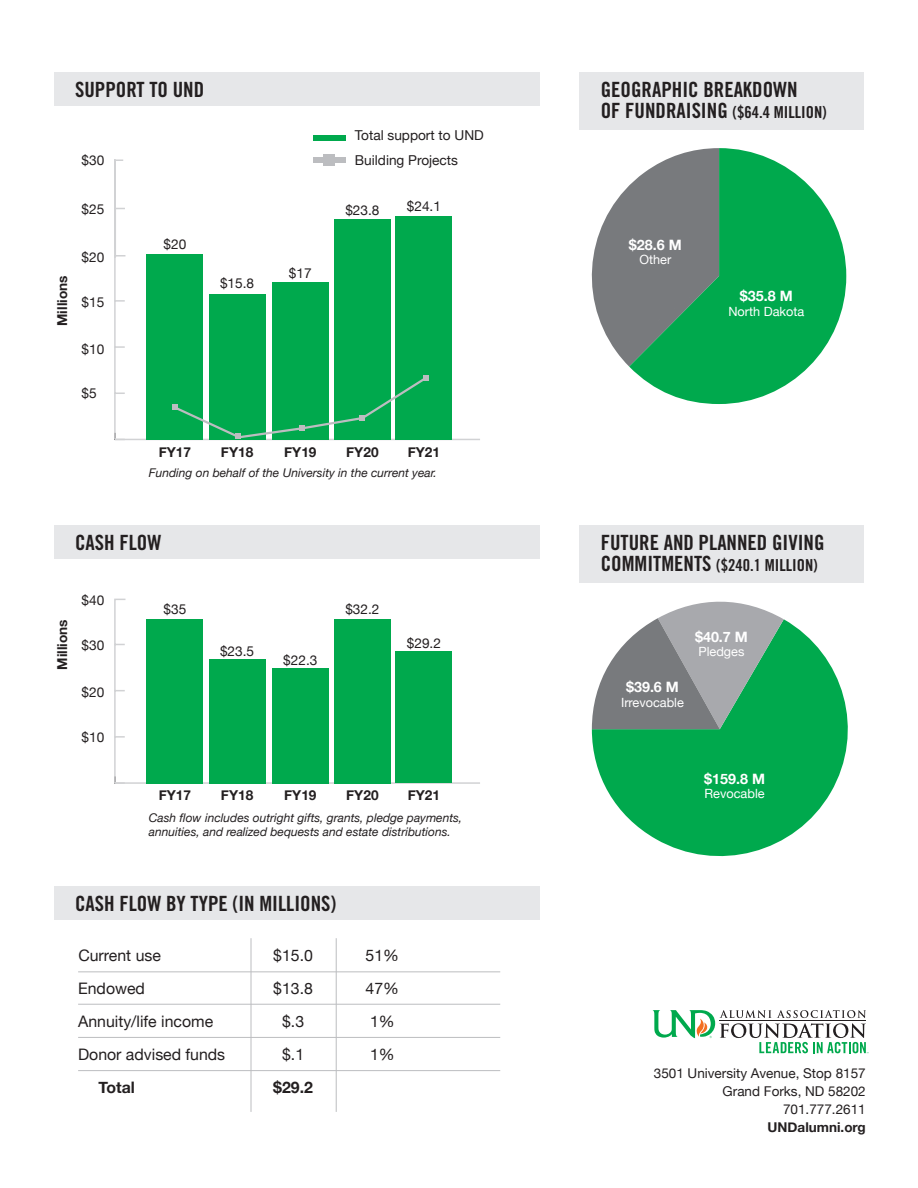
<style>
.page{position:relative;width:918px;height:1188px;background:#fff}
.page>*{position:absolute;margin:0;border:0;box-sizing:border-box;transform-origin:0 0}
.t1{font:21px "Trade Gothic LT Pro Bd Cn 20";color:#231f20}
.t2{font:16.5px "Trade Gothic LT Pro Bd Cn 20";color:#231f20}
.t3{font:15.9px "Helvetica Neue";color:#231f20}
.t4{font:700 15.9px "Helvetica Neue";color:#231f20}
.t5{font:700 14.25px "Helvetica Neue";color:#fff}
.t6{font:13.65px "Helvetica Neue";color:#231f20}
.t7{font:700 13.65px "Helvetica Neue";color:#231f20}
.BodyCopy{font:13.5px "Helvetica Neue";color:#231f20}
.BodyCopy-2{font:700 13.5px "Helvetica Neue";color:#231f20}
.t8{font:12.75px "Helvetica Neue";color:#fff}
.t9{font:italic 12px/14.4px "Helvetica Neue";color:#231f20}
.s1{font-size:21px}
</style>
<div class="page">
<svg style="left:591px;top:186px;width:38px;height:181px"></svg>
<svg style="left:629px;top:148px;width:217px;height:256px;fill:#00a94d"></svg>
<hr style="left:115px;top:782px;width:365px;height:2px;background:#d1d2d4">
<svg style="left:114px;top:598px;width:13px;height:186px"></svg>
<div style="left:147px;top:619px;width:56px;height:164px;background:#00a94d"></div>
<div style="left:334px;top:619px;width:57px;height:164px;background:#00a94d"></div>
<div style="left:209px;top:659px;width:56px;height:124px;background:#00a94d"></div>
<div style="left:272px;top:668px;width:56px;height:115px;background:#00a94d"></div>
<div style="left:396px;top:651px;width:56px;height:132px;background:#00a94d"></div>
<div style="left:54px;top:72px;width:486px;height:34px;background:#e6e7e9"></div>
<div style="left:54px;top:526px;width:486px;height:33px;background:#e6e7e9"></div>
<div style="left:54px;top:886px;width:486px;height:34px;background:#e6e7e9"></div>
<div style="left:580px;top:72px;width:284px;height:58px;background:#e6e7e9"></div>
<div style="left:580px;top:526px;width:284px;height:57px;background:#e6e7e9"></div>
<svg style="left:653px;top:1010px;width:216px;height:43px"></svg>
<hr style="left:251px;top:938px;width:1px;height:174px;background:#bcbdc0">
<hr style="left:336px;top:938px;width:1px;height:174px;background:#bcbdc0">
<hr style="left:78px;top:972px;width:422px;height:1px;background:#bcbdc0">
<hr style="left:78px;top:1004px;width:422px;height:1px;background:#bcbdc0">
<hr style="left:78px;top:1037px;width:422px;height:1px;background:#bcbdc0">
<hr style="left:78px;top:1070px;width:422px;height:1px;background:#bcbdc0">
<svg style="left:592px;top:619px;width:256px;height:238px;fill:#00a94d"></svg>
<svg style="left:592px;top:601px;width:192px;height:128px"></svg>
<div style="left:313px;top:136px;width:33px;height:5px;background:#00a94d"></div>
<hr style="left:115px;top:439px;width:365px;height:1px;background:#d1d2d4">
<div style="left:147px;top:254px;width:56px;height:186px;background:#00a94d"></div>
<div style="left:334px;top:220px;width:57px;height:220px;background:#00a94d"></div>
<div style="left:209px;top:294px;width:56px;height:146px;background:#00a94d"></div>
<div style="left:272px;top:282px;width:56px;height:158px;background:#00a94d"></div>
<div style="left:396px;top:216px;width:56px;height:224px;background:#00a94d"></div>
<svg style="left:114px;top:159px;width:13px;height:282px"></svg>
<div style="left:313px;top:158px;width:33px;height:5px;background:#bcbdc0"></div>
<div style="left:323px;top:154px;width:12px;height:12px;background:#bcbdc0"></div>
<svg style="left:172px;top:375px;width:257px;height:65px"></svg>
<p class="t1" style="left:75px;top:77px;width:131px">SUPPORT TO UND</p>
<p class="t6" style="left:82px;top:150px;width:24px">$30</p>
<p class="t7" style="left:52px;top:326px;width:52px;rotate:-90deg">Millions</p>
<p class="t6" style="left:82px;top:199px;width:24px">$25</p>
<p class="t6" style="left:82px;top:247px;width:24px">$20</p>
<p class="t6" style="left:82px;top:292px;width:24px">$15</p>
<p class="t6" style="left:82px;top:339px;width:24px">$10</p>
<p class="t6" style="left:82px;top:384px;width:17px">$5</p>
<p class="t6" style="left:164px;top:234px;width:24px">$20</p>
<p class="t6" style="left:220px;top:273px;width:36px">$15.8</p>
<p class="t6" style="left:289px;top:263px;width:24px">$17</p>
<p class="t6" style="left:355px;top:126px;width:130px">Total support to UND</p>
<p class="t6" style="left:355px;top:150px;width:105px">Building Projects</p>
<p class="t6" style="left:345px;top:200px;width:36px">$23.8</p>
<p class="t6" style="left:407px;top:196px;width:36px">$24.1</p>
<p class="t7" style="left:159px;top:441px;width:34px">FY17</p>
<p class="t7" style="left:221px;top:441px;width:34px">FY18</p>
<p class="t7" style="left:284px;top:441px;width:34px">FY19</p>
<p class="t7" style="left:346px;top:441px;width:34px">FY20</p>
<p class="t7" style="left:408px;top:441px;width:34px">FY21</p>
<p class="t9" style="left:149px;top:466px;width:290px">Funding on behalf of the University in the current year.</p>
<p class="t1" style="left:75px;top:530px;width:88px">CASH FLOW</p>
<p class="t7" style="left:52px;top:670px;width:52px;rotate:-90deg">Millions</p>
<p class="t6" style="left:82px;top:590px;width:24px">$40</p>
<p class="t6" style="left:82px;top:636px;width:24px">$30</p>
<p class="t6" style="left:82px;top:682px;width:24px">$20</p>
<p class="t6" style="left:82px;top:727px;width:24px">$10</p>
<p class="t6" style="left:164px;top:599px;width:24px">$35</p>
<p class="t6" style="left:345px;top:600px;width:36px">$32.2</p>
<p class="t6" style="left:220px;top:642px;width:36px">$23.5</p>
<p class="t6" style="left:283px;top:651px;width:36px">$22.3</p>
<p class="t6" style="left:407px;top:633px;width:36px">$29.2</p>
<p class="t7" style="left:159px;top:785px;width:34px">FY17</p>
<p class="t7" style="left:221px;top:785px;width:34px">FY18</p>
<p class="t7" style="left:284px;top:785px;width:34px">FY19</p>
<p class="t7" style="left:346px;top:785px;width:34px">FY20</p>
<p class="t7" style="left:408px;top:785px;width:34px">FY21</p>
<p class="t9" style="left:149px;top:811px;width:315px">Cash flow includes outright gifts, grants, pledge payments, annuities, and realized bequests and estate distributions.</p>
<p class="t1" style="left:75px;top:891px;width:263px">CASH FLOW BY TYPE (IN MILLIONS)</p>
<p class="t3" style="left:78px;top:944px;width:84px">Current use</p>
<p class="t3" style="left:78px;top:977px;width:68px">Endowed</p>
<p class="t3" style="left:78px;top:1009px;width:137px">Annuity/life income</p>
<p class="t3" style="left:78px;top:1043px;width:149px">Donor advised funds</p>
<p class="t4" style="left:98px;top:1075px;width:38px">Total</p>
<p class="t3" style="left:273px;top:944px;width:41px">$15.0</p>
<p class="t3" style="left:366px;top:944px;width:35px">51%</p>
<p class="t3" style="left:273px;top:977px;width:41px">$13.8</p>
<p class="t3" style="left:366px;top:977px;width:35px">47%</p>
<p class="t3" style="left:282px;top:1009px;width:24px">$.3</p>
<p class="t3" style="left:370px;top:1009px;width:26px">1%</p>
<p class="t3" style="left:282px;top:1043px;width:24px">$.1</p>
<p class="t3" style="left:370px;top:1043px;width:26px">1%</p>
<p class="t4" style="left:273px;top:1075px;width:41px">$29.2</p>
<p class="t1" style="left:601px;top:77px;width:199px">GEOGRAPHIC BREAKDOWN</p>
<p class="t2" style="left:601px;top:102px;width:228px"><span class="s1">OF FUNDRAISING</span> ($64.4 MILLION)</p>
<p class="t5" style="left:629px;top:234px;width:54px">$28.6 M</p>
<p class="t8" style="left:639px;top:251px;width:33px">Other</p>
<p class="t5" style="left:740px;top:285px;width:54px">$35.8 M</p>
<p class="t8" style="left:728px;top:302px;width:77px">North Dakota</p>
<p class="t1" style="left:601px;top:530px;width:225px">FUTURE AND PLANNED GIVING</p>
<p class="t2" style="left:601px;top:555px;width:219px"><span class="s1">COMMITMENTS</span> ($240.1 MILLION)</p>
<p class="t5" style="left:626px;top:676px;width:54px">$39.6 M</p>
<p class="t8" style="left:621px;top:693px;width:64px">Irrevocable</p>
<p class="t5" style="left:695px;top:625px;width:54px">$40.7 M</p>
<p class="t8" style="left:699px;top:642px;width:47px">Pledges</p>
<p class="t5" style="left:704px;top:768px;width:62px">$159.8 M</p>
<p class="t8" style="left:705px;top:784px;width:62px">Revocable</p>
<p class="BodyCopy" style="left:654px;top:1064px;width:213px">3501 University Avenue, Stop 8157</p>
<p class="BodyCopy" style="left:723px;top:1082px;width:145px">Grand Forks, ND 58202</p>
<p class="BodyCopy" style="left:783px;top:1100px;width:84px">701.777.2611</p>
<p class="BodyCopy-2" style="left:768px;top:1117px;width:100px">UNDalumni.org</p>
</div>
